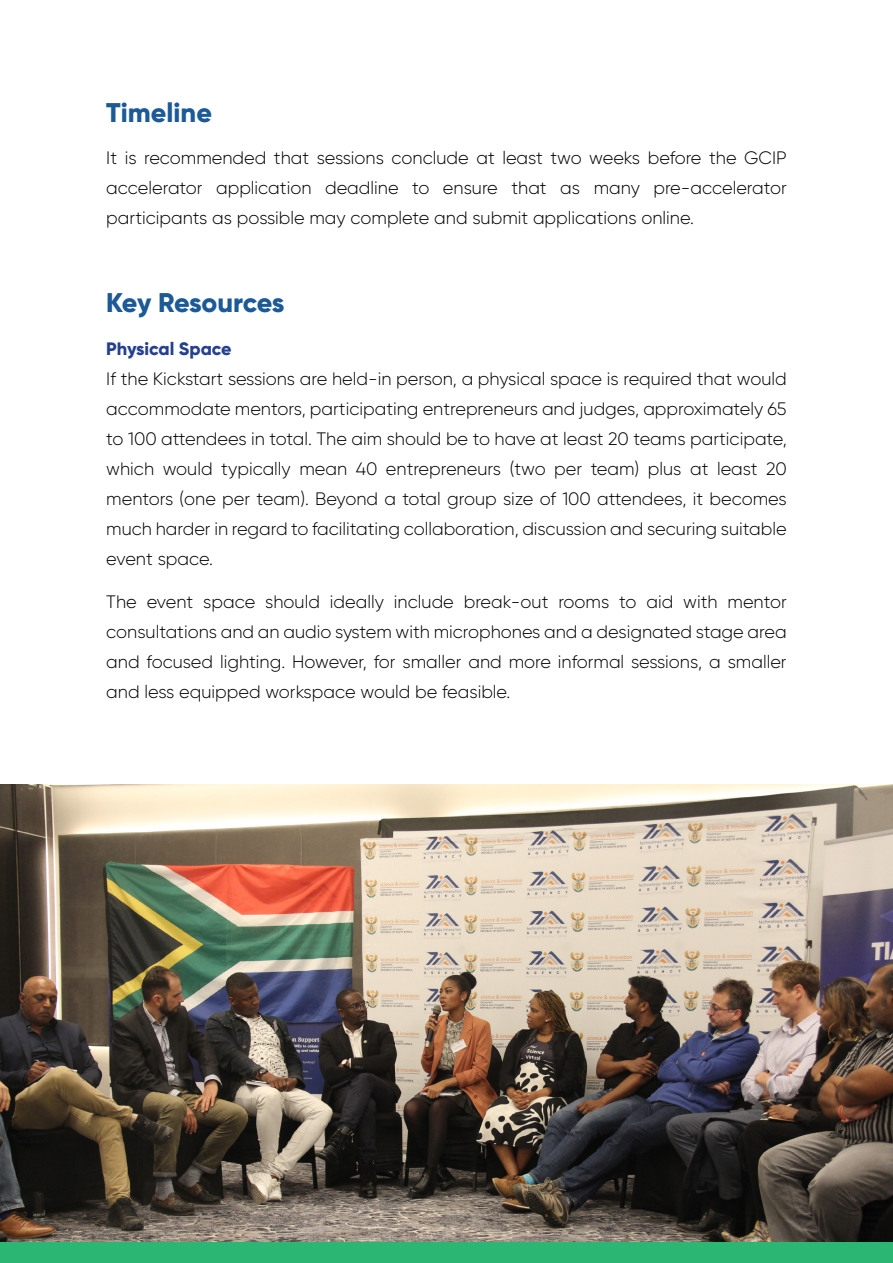
<style>
.page{position:relative;width:893px;height:1263px;background:#fff}
.page>*{position:absolute;margin:0;border:0;box-sizing:border-box;transform-origin:0 0}
.t1{font:800 27px "Gilroy";letter-spacing:-.02em;color:#1b5997}
.t2{font:800 27px "Gilroy";color:#1b5997}
.t3{font:300 18px/30px "Gilroy";color:#000;text-align:justify}
.t4{font:800 18px "Gilroy";color:#25408f}
</style>
<div class="page">
<div style="left:0;top:1242px;width:893px;height:21px;background:#2bb673"></div>
<img style="left:0;top:784px;width:893px;height:458px">
<h1 class="t2" style="left:106px;top:95px;width:107px">Timeline</h1>
<p class="t3" style="left:106px;top:143px;width:682px">It is recommended that sessions conclude at least two weeks before the GCIP accelerator application deadline to ensure that as many pre-accelerator participants as possible may complete and submit applications online.</p>
<h1 class="t1" style="left:106px;top:286px;width:180px">Key Resources</h1>
<p class="t4" style="left:106px;top:337px;width:127px">Physical Space</p>
<p class="t3" style="left:106px;top:363px;width:682px">If the Kickstart sessions are held-in person, a physical space is required that would accommodate mentors, participating entrepreneurs and judges, approximately 65 to 100 attendees in total. The aim should be to have at least 20 teams participate, which would typically mean 40 entrepreneurs (two per team) plus at least 20 mentors (one per team). Beyond a total group size of 100 attendees, it becomes much harder in regard to facilitating collaboration, discussion and securing suitable event space.</p>
<p class="t3" style="left:106px;top:586px;width:682px">The event space should ideally include break-out rooms to aid with mentor consultations and an audio system with microphones and a designated stage area and focused lighting. However, for smaller and more informal sessions, a smaller and less equipped workspace would be feasible.</p>
</div>
